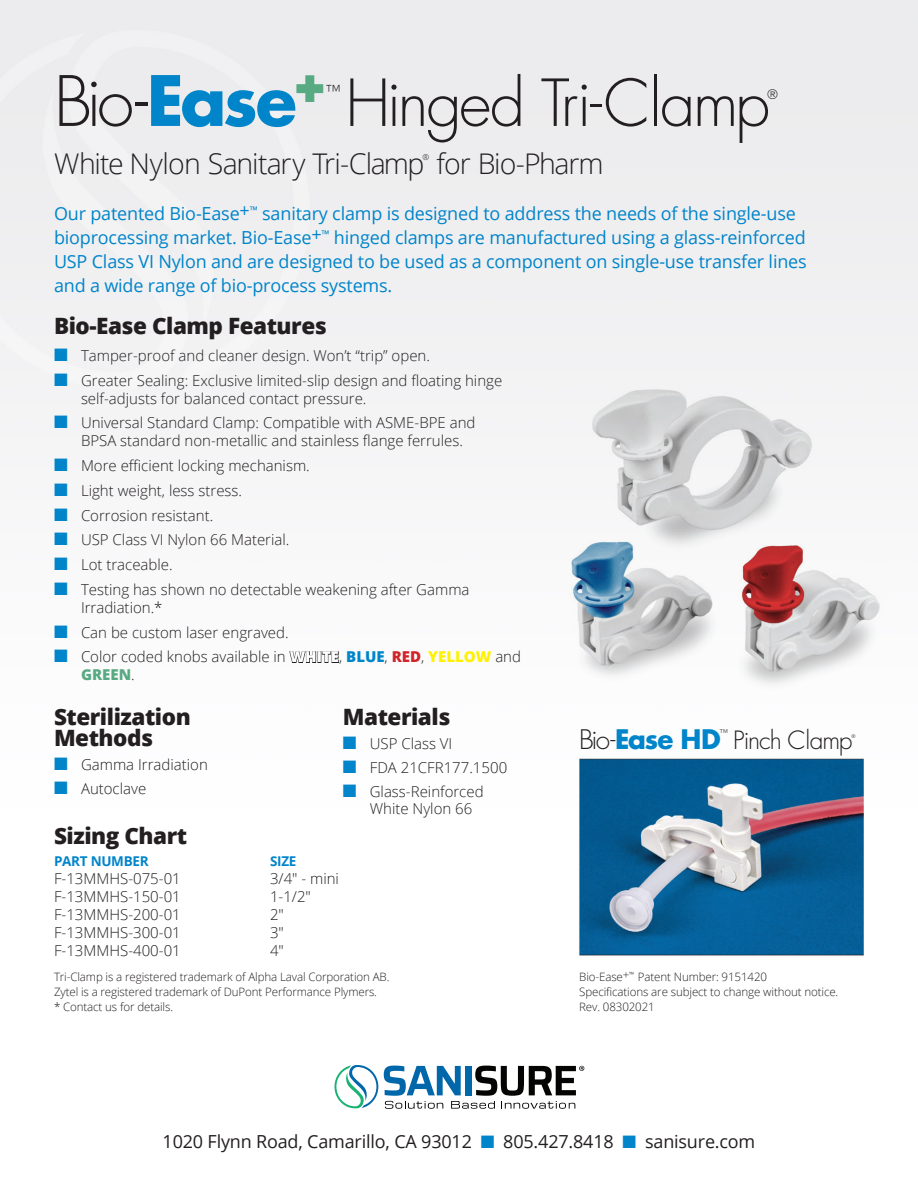
<style>
.page{position:relative;width:918px;height:1188px;background:#fff}
.page>*{position:absolute;margin:0;border:0;box-sizing:border-box;transform-origin:0 0}
.t1{font:300 63px "Futura Std";letter-spacing:-.04em;color:#231f20}
.t2{font:300 28.5px "Open Sans";letter-spacing:-.03em;color:#231f20}
.t3{font:700 26.25px "Futura Std";letter-spacing:-.04em;color:#0084ca}
.t4{font:300 24.45px "Futura Std";letter-spacing:-.04em;color:#231f20}
.Paragraph_Style_1{font:800 22.5px/21px "Open Sans";letter-spacing:-.02em;color:#231f20}
.t5{font:18px/24px "Open Sans";letter-spacing:-.01em;color:#0084ca}
.t6{font:18px "Open Sans";letter-spacing:-.01em;color:#231f20}
.t7{font:300 16.05px "Futura Std";color:#231f20}
.t8{font:300 15px/18px "Open Sans";color:#231f20}
.t9{font:700 13.5px "Open Sans";letter-spacing:-.02em;color:#0084ca}
.t10{font:300 12.9px "Futura Std";color:#231f20}
.t11{font:300 11.55px "Open Sans";letter-spacing:-.01em;color:#231f20}
.t12{font:300 9px "Futura Std";color:#231f20}
.t13{font:300 8.1px "Open Sans";color:#231f20}
.t14{font:300 4.95px "Futura Std";color:#231f20}
.s1{font-size:67.5px}
.s2{font-weight:700;font-size:67.5px;color:#0084ca}
.s3{color:#0084ca}
.s4{font-weight:800;color:#fff}
.s5{font-weight:800;color:#0084ca}
.s6{font-weight:800;color:#d1232a}
.s7{font-weight:800;color:#fff101}
.s8{font-weight:800;color:#57aa82}
.s9{font-weight:300;color:#231f20}
</style>
<div class="page">
<img style="left:0;top:0;width:918px;height:1109px">
<svg style="left:289px;top:651px;width:50px;height:20px"></svg>
<svg style="left:384px;top:1066px;width:200px;height:43px"></svg>
<svg style="left:335px;top:1065px;width:43px;height:43px"></svg>
<p class="t1" style="left:54px;top:65px;width:718px"><span class="s1">Bio-</span><span class="s2">Ease</span><sup>+</sup> Hinged Tri-Clamp</p>
<p class="t7" style="left:326px;top:82px;width:17px">™</p>
<p class="t10" style="left:768px;top:86px;width:12px">®</p>
<p class="t2" style="left:54px;top:144px;width:551px">White Nylon Sanitary Tri-Clamp for Bio-Pharm</p>
<p class="t13" style="left:423px;top:152px;width:8px">®</p>
<p class="t5" style="left:54px;top:201px;width:754px">Our patented Bio-Ease+<sup>™</sup> sanitary clamp is designed to address the needs of the single-use bioprocessing market. Bio-Ease+<sup>™</sup> hinged clamps are manufactured using a glass-reinforced USP Class VI Nylon and are designed to be used as a component on single-use transfer lines and a wide range of bio-process systems.</p>
<p class="Paragraph_Style_1" style="left:54px;top:314px;width:274px">Bio-Ease Clamp Features</p>
<p class="t8" style="left:54px;top:346px;width:378px"><span class="s3">■</span> Tamper-proof and cleaner design. Won’t “trip” open.</p>
<p class="t8" style="left:81px;top:371px;width:423px;text-indent:-27px"><span class="s3">■</span> Greater Sealing: Exclusive limited-slip design and floating hinge self-adjusts for balanced contact pressure.</p>
<p class="t8" style="left:81px;top:414px;width:396px;text-indent:-27px"><span class="s3">■</span> Universal Standard Clamp: Compatible with ASME-BPE and<br>BPSA standard non-metallic and stainless flange ferrules.</p>
<p class="t8" style="left:54px;top:456px;width:257px"><span class="s3">■</span> More efficient locking mechanism.</p>
<p class="t8" style="left:54px;top:481px;width:190px"><span class="s3">■</span> Light weight, less stress.</p>
<p class="t8" style="left:54px;top:506px;width:161px"><span class="s3">■</span> Corrosion resistant.</p>
<p class="t8" style="left:54px;top:531px;width:237px"><span class="s3">■</span> USP Class VI Nylon 66 Material.</p>
<p class="t8" style="left:54px;top:555px;width:120px"><span class="s3">■</span> Lot traceable.</p>
<p class="t8" style="left:81px;top:580px;width:390px;text-indent:-27px"><span class="s3">■</span> Testing has shown no detectable weakening after Gamma<br>Irradiation.*</p>
<p class="t8" style="left:54px;top:623px;width:236px"><span class="s3">■</span> Can be custom laser engraved.</p>
<p class="t8" style="left:81px;top:648px;width:442px;text-indent:-27px"><span class="s3">■</span> Color coded knobs available in <span class="s4">WHITE</span>, <span class="s5">BLUE</span>, <span class="s6">RED</span>, <span class="s7">YELLOW</span> and<br><span class="s8">GREEN</span>.</p>
<p class="Paragraph_Style_1" style="left:54px;top:705px;width:138px">Sterilization<br>Methods</p>
<p class="t8" style="left:54px;top:755px;width:155px"><span class="s3">■</span> Gamma Irradiation</p>
<p class="t8" style="left:54px;top:779px;width:94px"><span class="s3">■</span> Autoclave</p>
<p class="Paragraph_Style_1" style="left:343px;top:705px;width:109px">Materials</p>
<p class="t8" style="left:343px;top:734px;width:111px"><span class="s3">■</span> USP Class VI</p>
<p class="t8" style="left:343px;top:758px;width:166px"><span class="s3">■</span> FDA 21CFR177.1500</p>
<p class="t8" style="left:370px;top:783px;width:115px;line-height:16.5px;text-indent:-27px"><span class="s3">■</span> Glass-Reinforced<br>White Nylon 66</p>
<p class="Paragraph_Style_1" style="left:54px;top:824px;width:135px">Sizing Chart</p>
<p class="t9" style="left:54px;top:852px;width:96px">PART NUMBER</p>
<p class="t9" style="left:270px;top:852px;width:28px">SIZE</p>
<p class="t8" style="left:54px;top:869px;width:128px">F-13MMHS-075-01</p>
<p class="t8" style="left:270px;top:869px;width:71px">3/4″ - mini</p>
<p class="t8" style="left:54px;top:887px;width:128px">F-13MMHS-150-01</p>
<p class="t8" style="left:270px;top:887px;width:42px">1-1/2″</p>
<p class="t8" style="left:54px;top:905px;width:128px">F-13MMHS-200-01</p>
<p class="t8" style="left:270px;top:905px;width:15px">2″</p>
<p class="t8" style="left:54px;top:923px;width:128px">F-13MMHS-300-01</p>
<p class="t8" style="left:270px;top:923px;width:15px">3″</p>
<p class="t8" style="left:54px;top:941px;width:128px">F-13MMHS-400-01</p>
<p class="t8" style="left:270px;top:941px;width:15px">4″</p>
<p class="t11" style="left:54px;top:969px;width:337px">Tri-Clamp is a registered trademark of Alpha Laval Corporation AB.</p>
<p class="t11" style="left:54px;top:984px;width:325px">Zytel is a registered trademark of DuPont Performance Plymers.</p>
<p class="t11" style="left:54px;top:999px;width:121px">* Contact us for details.</p>
<p class="t3" style="left:579px;top:722px;width:143px"><span class="s9">Bio-</span>Ease HD</p>
<p class="t12" style="left:720px;top:727px;width:10px">™</p>
<p class="t4" style="left:733px;top:725px;width:121px">Pinch Clamp</p>
<p class="t14" style="left:852px;top:734px;width:5px">®</p>
<p class="t11" style="left:579px;top:969px;width:189px">Bio-Ease+<sup>™</sup> Patent Number: 9151420</p>
<p class="t11" style="left:579px;top:984px;width:261px">Specifications are subject to change without notice.</p>
<p class="t11" style="left:579px;top:999px;width:77px">Rev. 08302021</p>
<p class="t6" style="left:163px;top:1129px;width:594px">1020 Flynn Road, Camarillo, CA 93012 <span class="s3">■</span> 805.427.8418 <span class="s3">■</span> sanisure.com</p>
</div>
